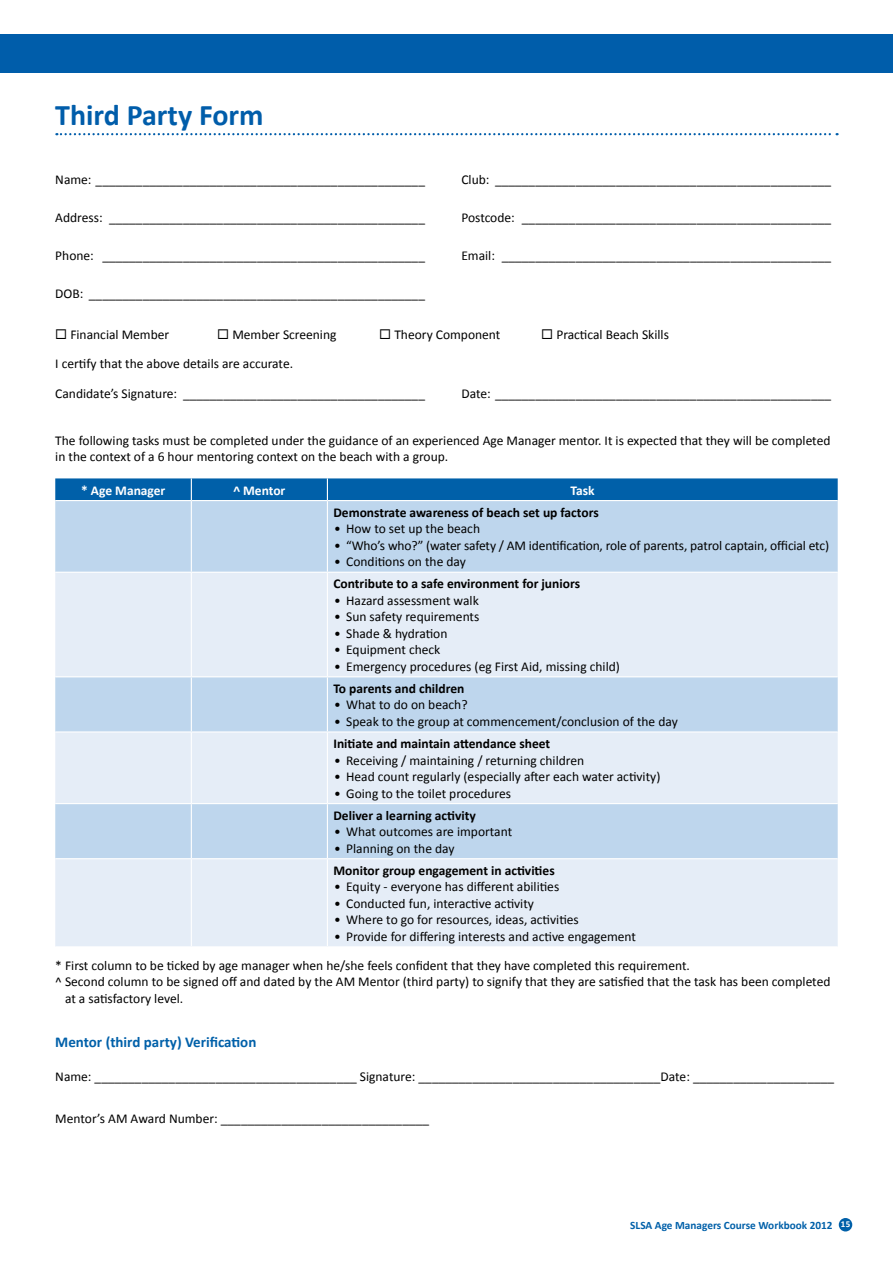
<style>
.page{position:relative;width:893px;height:1263px;background:#fff}
.page>*{position:absolute;margin:0;border:0;box-sizing:border-box;transform-origin:0 0}
.t1{font:700 30px "Calibri";color:#005daa}
.t2{font:700 15px "Calibri";color:#0060a9}
.t3{font:13.5px/16.5px "Calibri";color:#000}
.t4{font:700 13.5px "Calibri";color:#000}
.t5{font:700 13.5px "Calibri";color:#fff}
.t6{font:700 11.25px "Calibri";color:#0060a9}
.s1{font-size:9px;color:#fff}
</style>
<div class="page">
<div style="left:839px;top:1218px;width:13px;height:13px;background:#0060a9;border-radius:50%"></div>
<div style="left:0;top:34px;width:893px;height:38px;background:#005daa"></div>
<svg style="left:56px;top:133px;width:782px;height:2px"></svg>
<div style="left:55px;top:501px;width:783px;height:71px;background:#bed6ed"></div>
<svg style="left:55px;top:573px;width:783px;height:373px;background:#d9e6f4"></svg>
<div style="left:55px;top:478px;width:783px;height:22px;background:#0060a9"></div>
<hr style="left:191px;top:501px;width:1px;height:71px;background:#fff">
<hr style="left:327px;top:501px;width:1px;height:71px;background:#fff">
<hr style="left:191px;top:573px;width:1px;height:103px;background:#fff">
<hr style="left:327px;top:573px;width:1px;height:103px;background:#fff">
<hr style="left:55px;top:676px;width:136px;height:1px;background:#fff">
<hr style="left:191px;top:676px;width:136px;height:1px;background:#fff">
<hr style="left:191px;top:677px;width:1px;height:54px;background:#fff">
<hr style="left:327px;top:676px;width:511px;height:1px;background:#fff">
<hr style="left:327px;top:677px;width:1px;height:54px;background:#fff">
<hr style="left:55px;top:731px;width:136px;height:1px;background:#fff">
<hr style="left:191px;top:731px;width:136px;height:1px;background:#fff">
<hr style="left:191px;top:732px;width:1px;height:71px;background:#fff">
<hr style="left:327px;top:731px;width:511px;height:1px;background:#fff">
<hr style="left:327px;top:732px;width:1px;height:71px;background:#fff">
<hr style="left:55px;top:803px;width:136px;height:1px;background:#fff">
<hr style="left:191px;top:803px;width:136px;height:1px;background:#fff">
<hr style="left:191px;top:804px;width:1px;height:54px;background:#fff">
<hr style="left:327px;top:803px;width:511px;height:1px;background:#fff">
<hr style="left:327px;top:804px;width:1px;height:54px;background:#fff">
<hr style="left:55px;top:858px;width:136px;height:1px;background:#fff">
<hr style="left:191px;top:858px;width:136px;height:1px;background:#fff">
<hr style="left:191px;top:859px;width:1px;height:87px;background:#fff">
<hr style="left:327px;top:858px;width:511px;height:1px;background:#fff">
<hr style="left:327px;top:859px;width:1px;height:87px;background:#fff">
<h1 class="t1" style="left:55px;top:95px;width:210px">Third Party Form</h1>
<p class="t3" style="left:55px;top:172px;width:371px">Name: _________________________________________________</p>
<p class="t3" style="left:55px;top:209px;width:371px">Address: _______________________________________________</p>
<p class="t3" style="left:55px;top:247px;width:371px">Phone: ________________________________________________</p>
<p class="t3" style="left:55px;top:285px;width:371px">DOB: __________________________________________________</p>
<p class="t3" style="left:461px;top:172px;width:371px">Club: __________________________________________________</p>
<p class="t3" style="left:461px;top:209px;width:371px">Postcode: ______________________________________________</p>
<p class="t3" style="left:461px;top:247px;width:371px">Email: _________________________________________________</p>
<p class="t3" style="left:55px;top:326px;width:115px">◻ Financial Member</p>
<p class="t3" style="left:217px;top:326px;width:121px">◻ Member Screening</p>
<p class="t3" style="left:379px;top:326px;width:123px">◻ Theory Component</p>
<p class="t3" style="left:541px;top:326px;width:129px">◻ Practical Beach Skills</p>
<p class="t3" style="left:55px;top:349px;width:371px;line-height:29.2px">I certify that the above details are accurate.<br>Candidate’s Signature: ____________________________________</p>
<p class="t3" style="left:461px;top:385px;width:371px">Date: __________________________________________________</p>
<p class="t3" style="left:55px;top:432px;width:777px">The following tasks must be completed under the guidance of an experienced Age Manager mentor. It is expected that they will be completed in the context of a 6 hour mentoring context on the beach with a group.</p>
<p class="t5" style="left:81px;top:481px;width:86px">* Age Manager</p>
<p class="t5" style="left:233px;top:481px;width:54px">^ Mentor</p>
<p class="t5" style="left:570px;top:481px;width:26px">Task</p>
<p class="t4" style="left:333px;top:504px;width:267px">Demonstrate awareness of beach set up factors</p>
<p class="t3" style="left:334px;top:520px;width:148px">• How to set up the beach</p>
<p class="t3" style="left:334px;top:537px;width:497px">• “Who’s who?” (water safety / AM identification, role of parents, patrol captain, official etc)</p>
<p class="t3" style="left:334px;top:553px;width:133px">• Conditions on the day</p>
<p class="t4" style="left:333px;top:575px;width:248px">Contribute to a safe environment for juniors</p>
<p class="t3" style="left:334px;top:592px;width:146px">• Hazard assessment walk</p>
<p class="t3" style="left:334px;top:609px;width:147px">• Sun safety requirements</p>
<p class="t3" style="left:334px;top:625px;width:115px">• Shade &amp; hydration</p>
<p class="t3" style="left:334px;top:642px;width:108px">• Equipment check</p>
<p class="t3" style="left:334px;top:658px;width:287px">• Emergency procedures (eg First Aid, missing child)</p>
<p class="t4" style="left:333px;top:680px;width:133px">To parents and children</p>
<p class="t3" style="left:334px;top:697px;width:135px">• What to do on beach?</p>
<p class="t3" style="left:334px;top:713px;width:345px">• Speak to the group at commencement/conclusion of the day</p>
<p class="t4" style="left:333px;top:735px;width:218px">Initiate and maintain attendance sheet</p>
<p class="t3" style="left:334px;top:752px;width:252px">• Receiving / maintaining / returning children</p>
<p class="t3" style="left:334px;top:768px;width:328px">• Head count regularly (especially after each water activity)</p>
<p class="t3" style="left:334px;top:785px;width:179px">• Going to the toilet procedures</p>
<p class="t4" style="left:333px;top:806px;width:144px">Deliver a learning activity</p>
<p class="t3" style="left:334px;top:823px;width:180px">• What outcomes are important</p>
<p class="t3" style="left:334px;top:840px;width:122px">• Planning on the day</p>
<p class="t4" style="left:333px;top:862px;width:223px">Monitor group engagement in activities</p>
<p class="t3" style="left:334px;top:879px;width:227px">• Equity - everyone has different abilities</p>
<p class="t3" style="left:334px;top:895px;width:201px">• Conducted fun, interactive activity</p>
<p class="t3" style="left:334px;top:912px;width:246px">• Where to go for resources, ideas, activities</p>
<p class="t3" style="left:55px;top:922px;width:636px;line-height:29px;text-indent:279px">• Provide for differing interests and active engagement<br>* First column to be ticked by age manager when he/she feels confident that they have completed this requirement.</p>
<p class="t3" style="left:65px;top:973px;width:767px;text-indent:-10px">^ Second column to be signed off and dated by the AM Mentor (third party) to signify that they are satisfied that the task has been completed at a satisfactory level.</p>
<p class="t2" style="left:55px;top:1033px;width:203px">Mentor (third party) Verification</p>
<p class="t3" style="left:55px;top:1068px;width:780px">Name: _______________________________________ Signature: ____________________________________Date: _____________________</p>
<p class="t3" style="left:55px;top:1110px;width:375px">Mentor’s AM Award Number: _______________________________</p>
<p class="t6" style="left:630px;top:1218px;width:221px">SLSA Age Managers Course Workbook 2012 <span class="s1">15</span></p>
</div>
